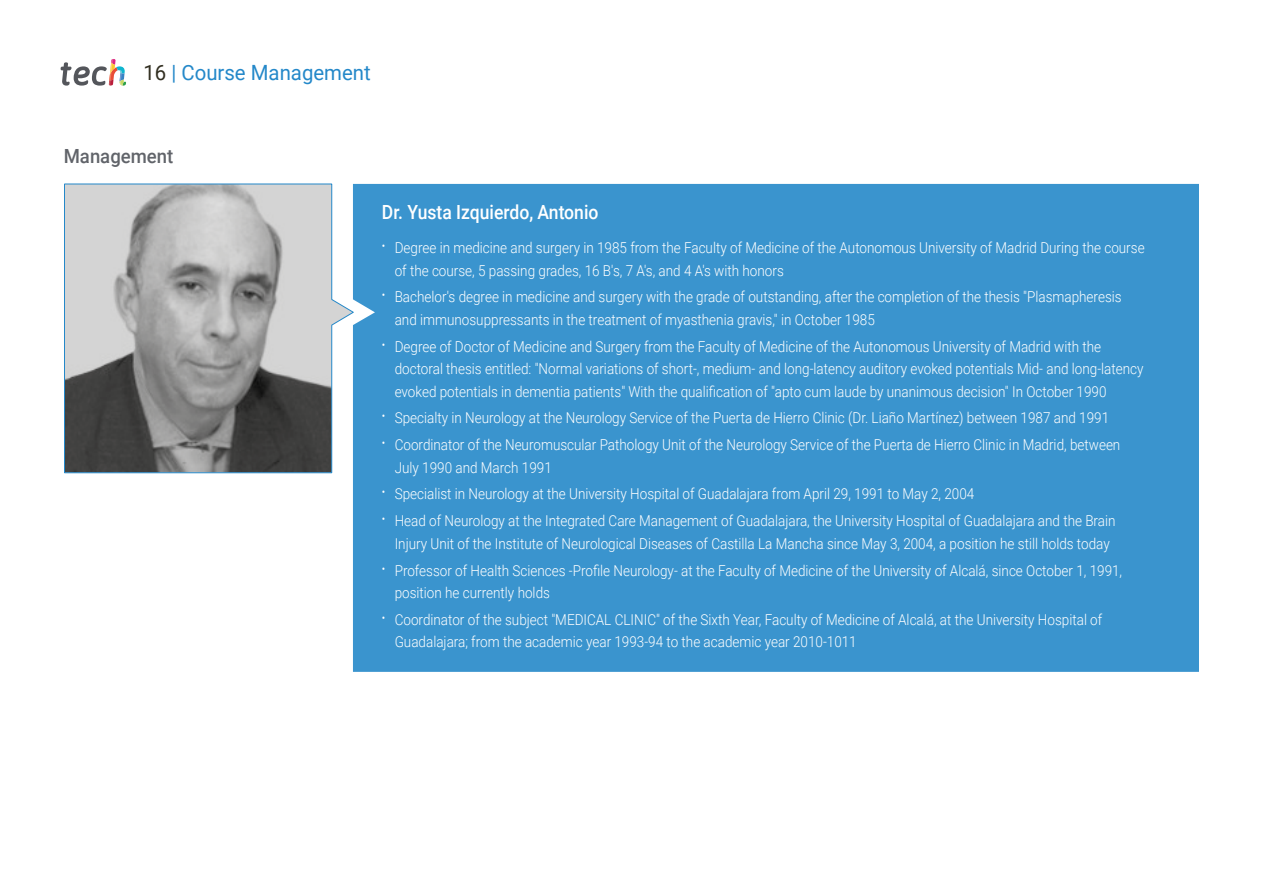
<style>
.page{position:relative;width:1263px;height:893px;background:#fff}
.page>*{position:absolute;margin:0;border:0;box-sizing:border-box;transform-origin:0 0}
.t1{font:21px "Roboto";color:#2488c9}
.t2{font:500 19.5px "Roboto";color:#fff;scale:.9 1}
.t3{font:500 19.5px "Roboto";color:#61646a;scale:.95 1}
.t4{font:300 15px/22.5px "Roboto";color:#fff;scale:.9 1}
.s1{color:#312e20}
</style>
<div class="page">
<svg style="left:61px;top:59px;width:65px;height:27px"></svg>
<div style="left:353px;top:184px;width:846px;height:488px;background:#3a94ce"></div>
<svg style="left:64px;top:184px;width:290px;height:289px;background:#9c9fa2"></svg>
<h1 class="t1" style="left:144px;top:57px;width:229px"><span class="s1">16</span> | Course Management</h1>
<h2 class="t3" style="left:64px;top:143px;width:117px">Management</h2>
<h2 class="t2" style="left:382px;top:199px;width:242px">Dr. Yusta Izquierdo, Antonio</h2>
<p class="t4" style="left:395px;top:236px;width:835px;text-indent:-13px"><sup>•</sup> Degree in medicine and surgery in 1985 from the Faculty of Medicine of the Autonomous University of Madrid During the course of the course, 5 passing grades, 16 B's, 7 A's, and 4 A's with honors</p>
<p class="t4" style="left:395px;top:285px;width:809px;text-indent:-13px"><sup>•</sup> Bachelor's degree in medicine and surgery with the grade of outstanding, after the completion of the thesis "Plasmapheresis and immunosuppressants in the treatment of myasthenia gravis," in October 1985</p>
<p class="t4" style="left:395px;top:335px;width:833px;text-indent:-13px"><sup>•</sup> Degree of Doctor of Medicine and Surgery from the Faculty of Medicine of the Autonomous University of Madrid with the doctoral thesis entitled: "Normal variations of short-, medium- and long-latency auditory evoked potentials Mid- and long-latency evoked potentials in dementia patients" With the qualification of "apto cum laude by unanimous decision" In October 1990</p>
<p class="t4" style="left:382px;top:406px;width:809px"><sup>•</sup> Specialty in Neurology at the Neurology Service of the Puerta de Hierro Clinic (Dr. Liaño Martínez) between 1987 and 1991</p>
<p class="t4" style="left:395px;top:433px;width:808px;text-indent:-13px"><sup>•</sup> Coordinator of the Neuromuscular Pathology Unit of the Neurology Service of the Puerta de Hierro Clinic in Madrid, between<br>July 1990 and March 1991</p>
<p class="t4" style="left:382px;top:482px;width:660px"><sup>•</sup> Specialist in Neurology at the University Hospital of Guadalajara from April 29, 1991 to May 2, 2004</p>
<p class="t4" style="left:382px;top:509px;width:817px;text-align:center"><sup>•</sup> Head of Neurology at the Integrated Care Management of Guadalajara, the University Hospital of Guadalajara and the Brain<br>Injury Unit of the Institute of Neurological Diseases of Castilla La Mancha since May 3, 2004, a position he still holds today</p>
<p class="t4" style="left:395px;top:558px;width:810px;text-indent:-13px"><sup>•</sup> Professor of Health Sciences -Profile Neurology- at the Faculty of Medicine of the University of Alcalá, since October 1, 1991, position he currently holds</p>
<p class="t4" style="left:395px;top:608px;width:788px;text-indent:-13px"><sup>•</sup> Coordinator of the subject "MEDICAL CLINIC" of the Sixth Year, Faculty of Medicine of Alcalá, at the University Hospital of<br>Guadalajara; from the academic year 1993-94 to the academic year 2010-1011</p>
</div>
